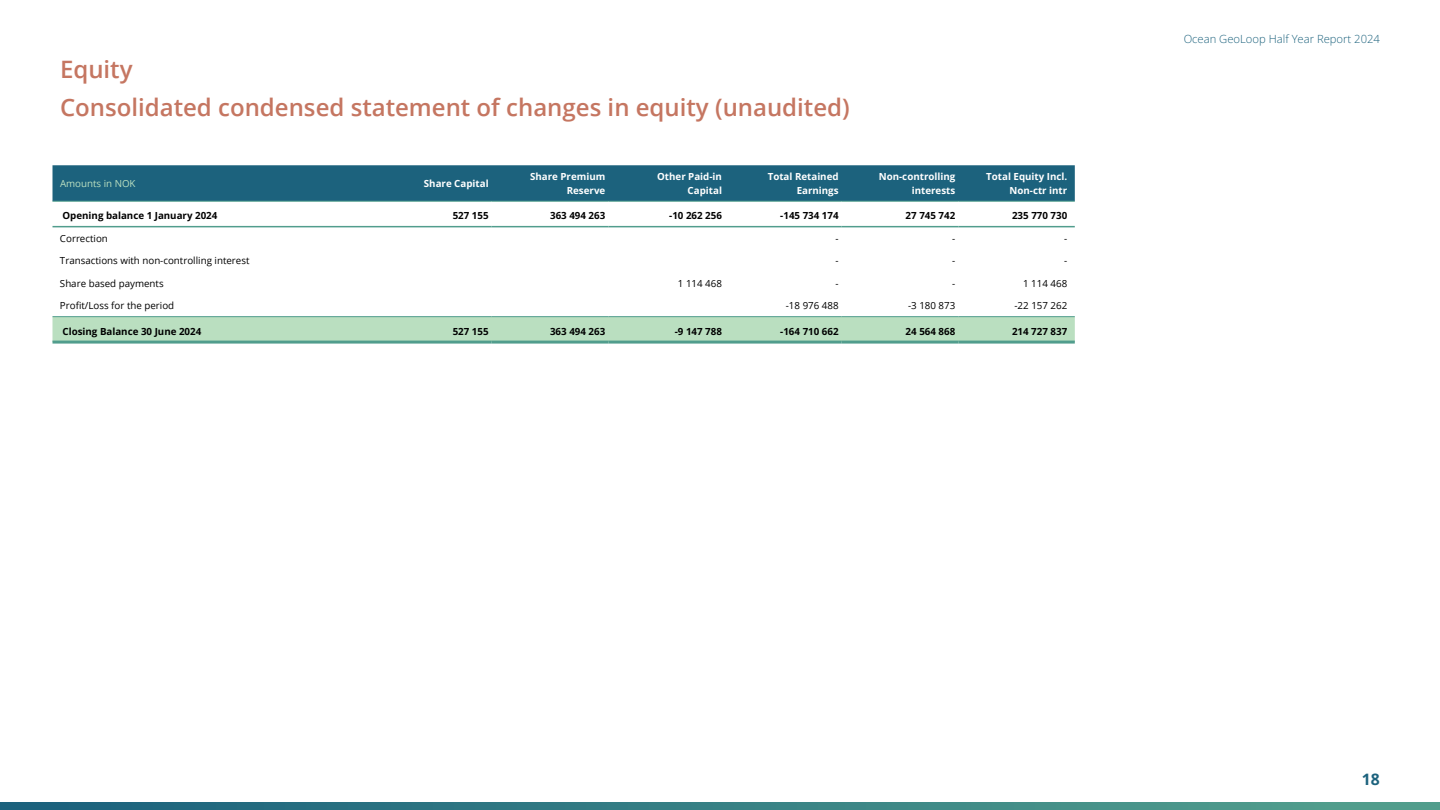
<style>
.page{position:relative;width:1440px;height:810px;background:#fff}
.page>*{position:absolute;margin:0;border:0;box-sizing:border-box;transform-origin:0 0}
.t1{font:600 24px/37.7px "Open Sans";color:#c57661}
.t2{font:700 15.75px "Open Sans";color:#1c627d}
.t3{font:300 11.25px "Open Sans";color:#1c627d}
.t4{font:700 9.75px "Open Sans";color:#000}
.t5{font:9.75px "Open Sans";color:#000}
.t6{font:700 9.75px/13.5px "Open Sans";color:#fff;text-align:right}
.t7{font:9.75px "Open Sans";color:#badfc0}
</style>
<div class="page">
<div style="left:52px;top:165px;width:1023px;height:36px;background:#1c627d"></div>
<svg style="left:53px;top:225px;width:1022px;height:3px"></svg>
<svg style="left:52px;top:227px;width:906px;height:1px"></svg>
<svg style="left:52px;top:317px;width:1023px;height:24px"></svg>
<hr style="left:52px;top:201px;width:323px;height:1px;background:#519d8d">
<hr style="left:375px;top:201px;width:117px;height:1px;background:#519d8d">
<hr style="left:492px;top:201px;width:116px;height:1px;background:#519d8d">
<hr style="left:608px;top:201px;width:117px;height:1px;background:#519d8d">
<hr style="left:725px;top:201px;width:117px;height:1px;background:#519d8d">
<hr style="left:842px;top:201px;width:116px;height:1px;background:#519d8d">
<hr style="left:958px;top:201px;width:117px;height:1px;background:#519d8d">
<hr style="left:52px;top:226px;width:323px;height:1px;background:#519d8d">
<hr style="left:375px;top:226px;width:117px;height:1px;background:#519d8d">
<hr style="left:492px;top:226px;width:116px;height:1px;background:#519d8d">
<hr style="left:608px;top:226px;width:117px;height:1px;background:#519d8d">
<hr style="left:725px;top:226px;width:117px;height:1px;background:#519d8d">
<hr style="left:842px;top:226px;width:116px;height:1px;background:#519d8d">
<hr style="left:958px;top:226px;width:117px;height:1px;background:#519d8d">
<hr style="left:52px;top:316px;width:323px;height:1px;background:#519d8d">
<hr style="left:375px;top:316px;width:117px;height:1px;background:#519d8d">
<hr style="left:492px;top:316px;width:116px;height:1px;background:#519d8d">
<hr style="left:608px;top:316px;width:117px;height:1px;background:#519d8d">
<hr style="left:725px;top:316px;width:117px;height:1px;background:#519d8d">
<hr style="left:842px;top:316px;width:116px;height:1px;background:#519d8d">
<hr style="left:52px;top:341px;width:323px;height:3px;background:#519d8d">
<hr style="left:375px;top:341px;width:117px;height:3px;background:#519d8d">
<hr style="left:492px;top:341px;width:116px;height:3px;background:#519d8d">
<hr style="left:608px;top:341px;width:117px;height:3px;background:#519d8d">
<hr style="left:725px;top:341px;width:117px;height:3px;background:#519d8d">
<hr style="left:842px;top:341px;width:116px;height:3px;background:#519d8d">
<hr style="left:958px;top:316px;width:117px;height:1px;background:#519d8d">
<hr style="left:958px;top:341px;width:117px;height:3px;background:#519d8d">
<svg style="left:0;top:802px;width:1440px;height:8px"></svg>
<h1 class="t1" style="left:60px;top:50px;width:791px">Equity<br>Consolidated condensed statement of changes in equity (unaudited)</h1>
<p class="t7" style="left:60px;top:177px;width:77px">Amounts in NOK</p>
<p class="t6" style="left:424px;top:176px;width:66px">Share Capital</p>
<p class="t6" style="left:530px;top:170px;width:77px">Share Premium<br>Reserve</p>
<p class="t6" style="left:657px;top:170px;width:66px">Other Paid-in<br>Capital</p>
<p class="t6" style="left:768px;top:170px;width:72px">Total Retained<br>Earnings</p>
<p class="t6" style="left:879px;top:170px;width:78px">Non-controlling interests</p>
<p class="t6" style="left:986px;top:170px;width:83px">Total Equity Incl.<br>Non-ctr intr</p>
<p class="t4" style="left:63px;top:209px;width:156px">Opening balance 1 January 2024</p>
<p class="t4" style="left:453px;top:209px;width:37px">527 155</p>
<p class="t4" style="left:550px;top:209px;width:57px">363 494 263</p>
<p class="t4" style="left:669px;top:209px;width:54px">-10 262 256</p>
<p class="t4" style="left:780px;top:209px;width:60px">-145 734 174</p>
<p class="t4" style="left:906px;top:209px;width:51px">27 745 742</p>
<p class="t4" style="left:1012px;top:209px;width:57px">235 770 730</p>
<p class="t5" style="left:60px;top:231px;width:49px">Correction</p>
<p class="t5" style="left:836px;top:231px;width:5px">-</p>
<p class="t5" style="left:952px;top:231px;width:5px">-</p>
<p class="t5" style="left:1064px;top:231px;width:5px">-</p>
<p class="t5" style="left:60px;top:254px;width:191px">Transactions with non-controlling interest</p>
<p class="t5" style="left:836px;top:254px;width:5px">-</p>
<p class="t5" style="left:952px;top:254px;width:5px">-</p>
<p class="t5" style="left:1064px;top:254px;width:5px">-</p>
<p class="t5" style="left:60px;top:276px;width:105px">Share based payments</p>
<p class="t5" style="left:678px;top:276px;width:46px">1 114 468</p>
<p class="t5" style="left:836px;top:276px;width:5px">-</p>
<p class="t5" style="left:952px;top:276px;width:5px">-</p>
<p class="t5" style="left:1023px;top:276px;width:46px">1 114 468</p>
<p class="t5" style="left:60px;top:299px;width:116px">Profit/Loss for the period</p>
<p class="t5" style="left:786px;top:299px;width:54px">-18 976 488</p>
<p class="t5" style="left:908px;top:299px;width:49px">-3 180 873</p>
<p class="t5" style="left:1015px;top:299px;width:54px">-22 157 262</p>
<p class="t4" style="left:63px;top:324px;width:140px">Closing Balance 30 June 2024</p>
<p class="t4" style="left:453px;top:324px;width:37px">527 155</p>
<p class="t4" style="left:550px;top:324px;width:57px">363 494 263</p>
<p class="t4" style="left:675px;top:324px;width:49px">-9 147 788</p>
<p class="t4" style="left:780px;top:324px;width:60px">-164 710 662</p>
<p class="t4" style="left:906px;top:324px;width:51px">24 564 868</p>
<p class="t4" style="left:1012px;top:324px;width:57px">214 727 837</p>
<p class="t3" style="left:1184px;top:31px;width:198px">Ocean GeoLoop Half Year Report 2024</p>
<h2 class="t2" style="left:1362px;top:768px;width:20px">18</h2>
</div>
